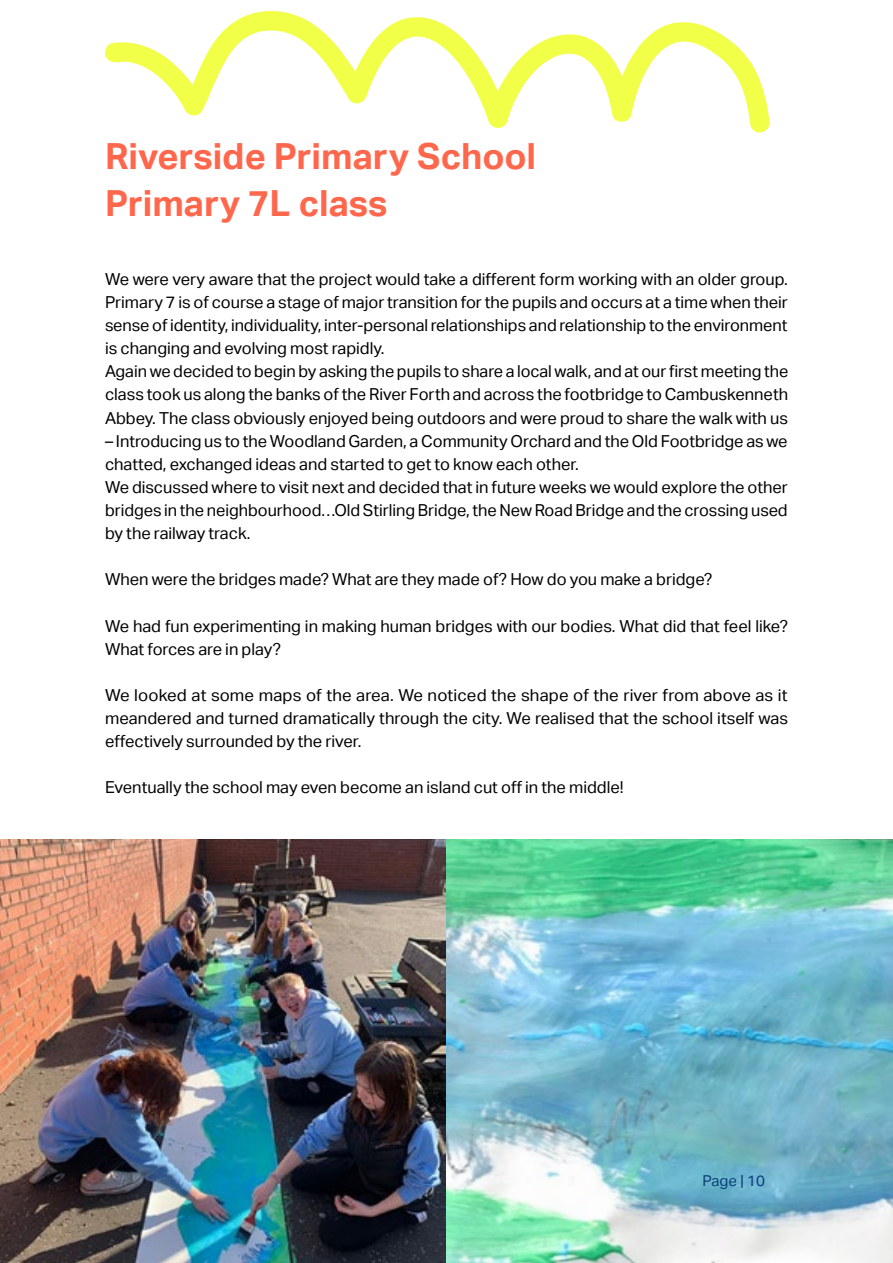
<style>
.page{position:relative;width:893px;height:1263px;background:#fff}
.page>*{position:absolute;margin:0;border:0;box-sizing:border-box;transform-origin:0 0}
.t1{font:700 36px/46.2px "Aktiv Grotesk";color:#ff674d}
.t2{font:16.5px/23.1px "Aktiv Grotesk";color:#000}
.t3{font:15px "Aktiv Grotesk";color:#083d77}
</style>
<div class="page">
<img style="left:0;top:839px;width:893px;height:424px">
<svg style="left:105px;top:11px;width:665px;height:122px"></svg>
<h1 class="t1" style="left:105px;top:134px;width:433px">Riverside Primary School<br>Primary 7L class</h1>
<p class="t2" style="left:105px;top:268px;width:685px">We were very aware that the project would take a different form working with an older group.<br>Primary 7 is of course a stage of major transition for the pupils and occurs at a time when their sense of identity, individuality, inter-personal relationships and relationship to the environment is changing and evolving most rapidly.<br>Again we decided to begin by asking the pupils to share a local walk, and at our first meeting the class took us along the banks of the River Forth and across the footbridge to Cambuskenneth Abbey. The class obviously enjoyed being outdoors and were proud to share the walk with us</p>
<p class="t2" style="left:105px;top:429px;width:684px">– Introducing us to the Woodland Garden, a Community Orchard and the Old Footbridge as we chatted, exchanged ideas and started to get to know each other.<br>We discussed where to visit next and decided that in future weeks we would explore the other bridges in the neighbourhood…Old Stirling Bridge, the New Road Bridge and the crossing used by the railway track.</p>
<p class="t2" style="left:105px;top:568px;width:609px">When were the bridges made? What are they made of? How do you make a bridge?</p>
<p class="t2" style="left:105px;top:614px;width:684px">We had fun experimenting in making human bridges with our bodies. What did that feel like?<br>What forces are in play?</p>
<p class="t2" style="left:105px;top:683px;width:685px;text-align:justify">We looked at some maps of the area. We noticed the shape of the river from above as it meandered and turned dramatically through the city. We realised that the school itself was effectively surrounded by the river.</p>
<p class="t2" style="left:105px;top:776px;width:520px">Eventually the school may even become an island cut off in the middle!</p>
<p class="t3" style="left:703px;top:1172px;width:64px">Page | 10</p>
</div>
